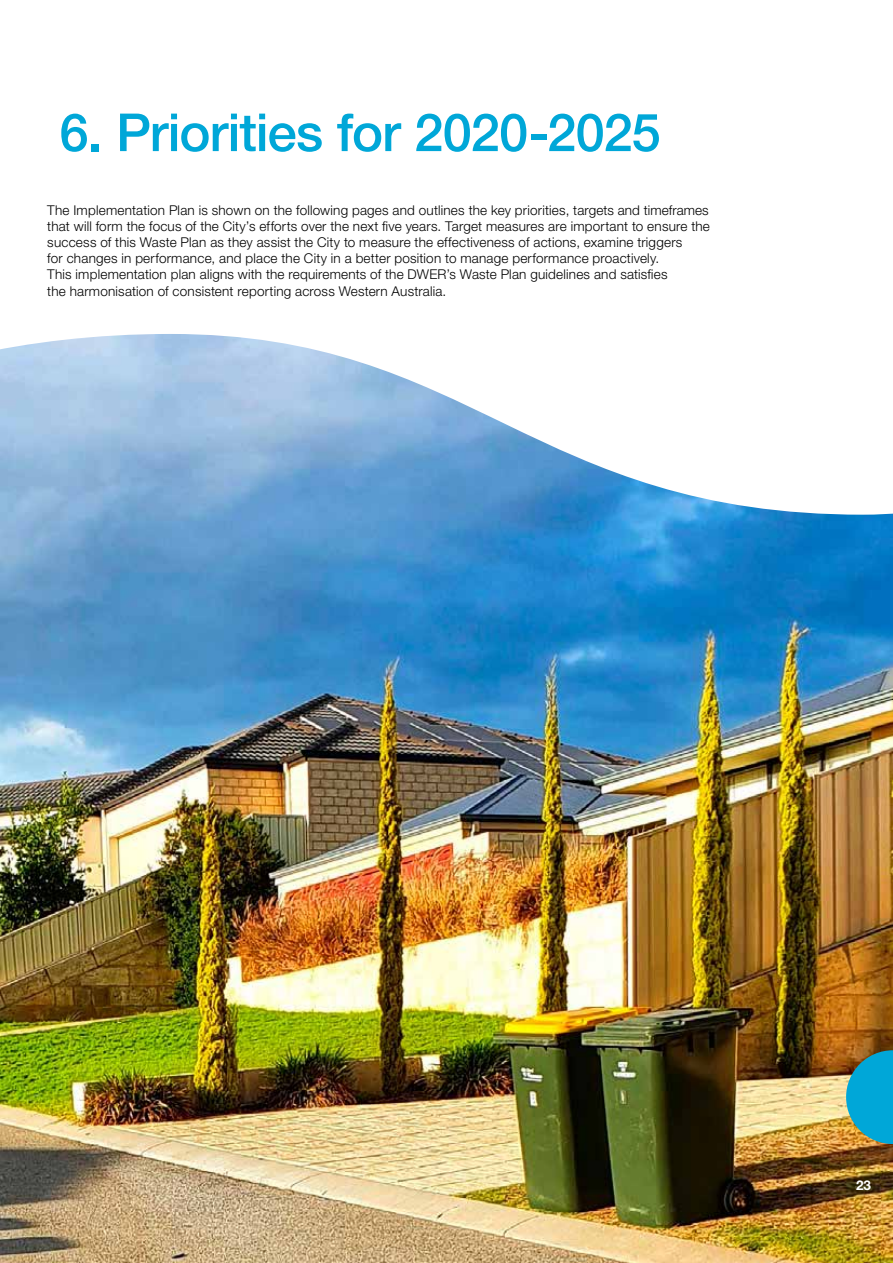
<style>
.page{position:relative;width:893px;height:1263px;background:#fff}
.page>*{position:absolute;margin:0;border:0;box-sizing:border-box;transform-origin:0 0}
.t1{font:500 52.5px "Helvetica Neue LT";letter-spacing:-.02em;color:#00a7d8}
.t2{font:300 13.5px/16.2px "Helvetica Neue LT";letter-spacing:.015em;color:#000}
.t3{font:700 13.5px "Helvetica Neue LT";color:#fff}
</style>
<div class="page">
<img style="left:1px;top:515px;width:892px;height:748px">
<svg style="left:0;top:334px;width:893px;height:181px"></svg>
<svg style="left:846px;top:1050px;width:47px;height:94px;background:#289db3"></svg>
<h1 class="t1" style="left:60px;top:101px;width:603px">6. Priorities for 2020-2025</h1>
<p class="t2" style="left:47px;top:201px;width:664px">The Implementation Plan is shown on the following pages and outlines the key priorities, targets and timeframes that will form the focus of the City’s efforts over the next five years. Target measures are important to ensure the success of this Waste Plan as they assist the City to measure the effectiveness of actions, examine triggers<br>for changes in performance, and place the City in a better position to manage performance proactively.<br>This implementation plan aligns with the requirements of the DWER’s Waste Plan guidelines and satisfies<br>the harmonisation of consistent reporting across Western Australia.</p>
<p class="t3" style="left:856px;top:1176px;width:17px">23</p>
</div>
